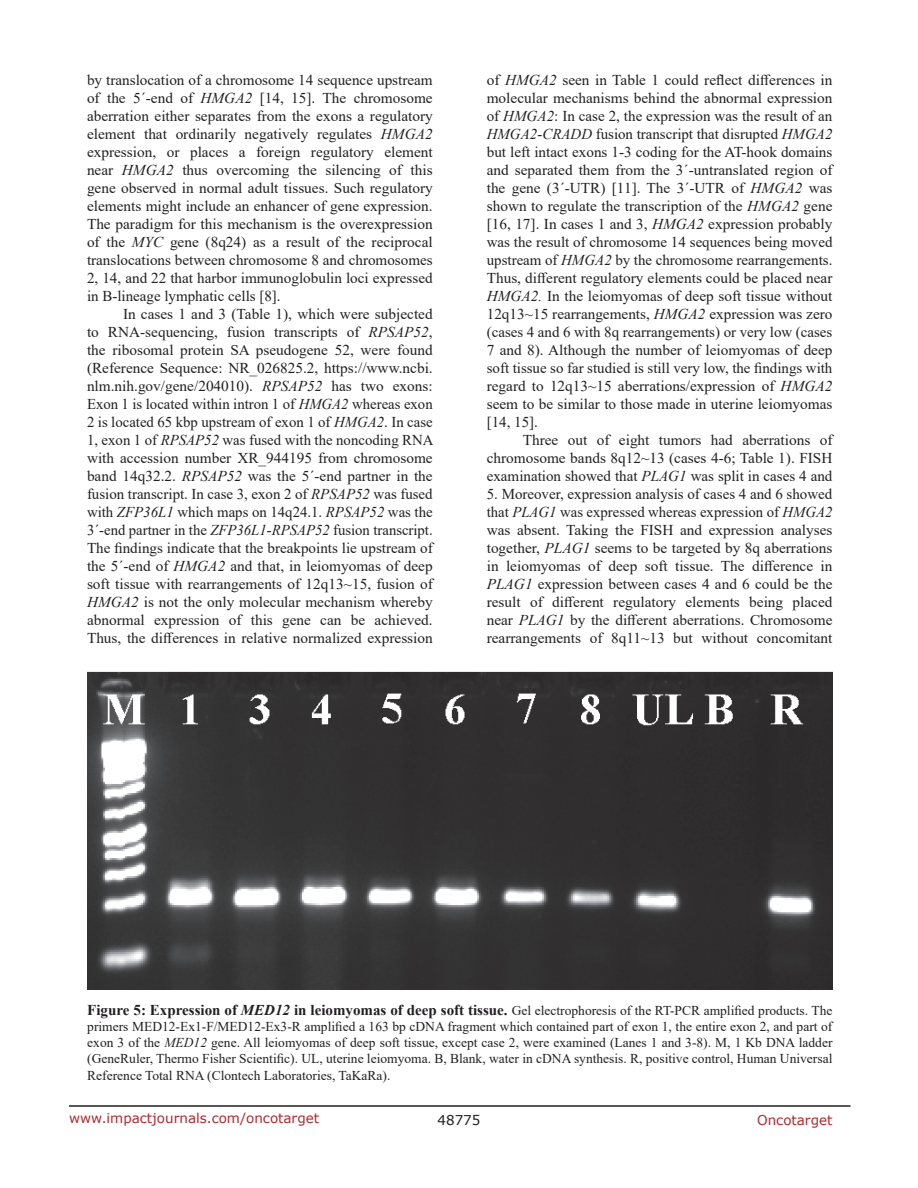
<style>
.page{position:relative;width:918px;height:1188px;background:#fff}
.page>*{position:absolute;margin:0;border:0;box-sizing:border-box;transform-origin:0 0}
.BodyText{font:15px/18px "Times New Roman";color:#221f22;text-align:justify}
.FigureText{font:13.5px/16.2px "Times New Roman";color:#221f22;text-align:justify}
.t1{font:13.5px "Verdana";color:#ac2b31}
.t2{font:13.5px "Verdana";color:#221f22}
.s1{font-style:italic}
.s2{font-weight:700;font-size:15px}
.s3{font-weight:700;font-style:italic;font-size:15px}
</style>
<div class="page">
<hr style="left:69px;top:1105px;width:781px;height:2px;background:#231f20">
<img style="left:87px;top:672px;width:745px;height:318px">
<p class="BodyText" style="left:87px;top:71px;width:347px">by translocation of a chromosome 14 sequence upstream of the 5´-end of <span class="s1">HMGA2</span> [14, 15]. The chromosome aberration either separates from the exons a regulatory element that ordinarily negatively regulates <span class="s1">HMGA2 </span>expression, or places a foreign regulatory element near <span class="s1">HMGA2</span> thus overcoming the silencing of this gene observed in normal adult tissues. Such regulatory elements might include an enhancer of gene expression.<br>The paradigm for this mechanism is the overexpression of the <span class="s1">MYC</span> gene (8q24) as a result of the reciprocal translocations between chromosome 8 and chromosomes 2, 14, and 22 that harbor immunoglobulin loci expressed in B-lineage lymphatic cells [8].</p>
<p class="BodyText" style="left:87px;top:305px;width:348px;text-indent:36px">In cases 1 and 3 (Table 1), which were subjected to RNA-sequencing, fusion transcripts of <span class="s1">RPSAP52</span>, the ribosomal protein SA pseudogene 52, were found (Reference Sequence: NR_026825.2, https://www.ncbi. nlm.nih.gov/gene/204010). <span class="s1">RPSAP52</span> has two exons:<br>Exon 1 is located within intron 1 of <span class="s1">HMGA2</span> whereas exon 2 is located 65 kbp upstream of exon 1 of <span class="s1">HMGA2</span>. In case 1, exon 1 of <span class="s1">RPSAP52</span> was fused with the noncoding RNA with accession number XR_944195 from chromosome band 14q32.2. <span class="s1">RPSAP52</span> was the 5´-end partner in the fusion transcript. In case 3, exon 2 of <span class="s1">RPSAP52</span> was fused with <span class="s1">ZFP36L1</span> which maps on 14q24.1. <span class="s1">RPSAP52</span> was the 3´-end partner in the <span class="s1">ZFP36L1-RPSAP52</span> fusion transcript.<br>The findings indicate that the breakpoints lie upstream of the 5´-end of <span class="s1">HMGA2</span> and that, in leiomyomas of deep soft tissue with rearrangements of 12q13~15, fusion of <span class="s1">HMGA2</span> is not the only molecular mechanism whereby abnormal expression of this gene can be achieved.<br>Thus, the differences in relative normalized expression</p>
<p class="BodyText" style="left:487px;top:71px;width:347px">of <span class="s1">HMGA2</span> seen in Table 1 could reflect differences in molecular mechanisms behind the abnormal expression of <span class="s1">HMGA2</span>: In case 2, the expression was the result of an <span class="s1">HMGA2-CRADD</span> fusion transcript that disrupted <span class="s1">HMGA2 </span>but left intact exons 1-3 coding for the AT-hook domains and separated them from the 3´-untranslated region of the gene (3´-UTR) [11]. The 3´-UTR of <span class="s1">HMGA2</span> was shown to regulate the transcription of the <span class="s1">HMGA2</span> gene [16, 17]. In cases 1 and 3, <span class="s1">HMGA2</span> expression probably was the result of chromosome 14 sequences being moved upstream of <span class="s1">HMGA2</span> by the chromosome rearrangements.<br>Thus, different regulatory elements could be placed near <span class="s1">HMGA2.</span> In the leiomyomas of deep soft tissue without 12q13~15 rearrangements, <span class="s1">HMGA2</span> expression was zero (cases 4 and 6 with 8q rearrangements) or very low (cases 7 and 8). Although the number of leiomyomas of deep soft tissue so far studied is still very low, the findings with regard to 12q13~15 aberrations/expression of <span class="s1">HMGA2 </span>seem to be similar to those made in uterine leiomyomas [14, 15].</p>
<p class="BodyText" style="left:487px;top:431px;width:347px;text-indent:36px">Three out of eight tumors had aberrations of chromosome bands 8q12~13 (cases 4-6; Table 1). FISH examination showed that <span class="s1">PLAG1</span> was split in cases 4 and</p>
<p class="BodyText" style="left:487px;top:485px;width:347px">5. Moreover, expression analysis of cases 4 and 6 showed that <span class="s1">PLAG1</span> was expressed whereas expression of <span class="s1">HMGA2 </span>was absent. Taking the FISH and expression analyses together, <span class="s1">PLAG1</span> seems to be targeted by 8q aberrations in leiomyomas of deep soft tissue. The difference in <span class="s1">PLAG1</span> expression between cases 4 and 6 could be the result of different regulatory elements being placed near <span class="s1">PLAG1</span> by the different aberrations. Chromosome rearrangements of 8q11~13 but without concomitant</p>
<p class="FigureText" style="left:87px;top:1002px;width:747px"><span class="s2">Figure 5: Expression of</span> <span class="s3">MED12</span> <span class="s2">in leiomyomas of deep soft tissue.</span> Gel electrophoresis of the RT-PCR amplified products. The primers MED12-Ex1-F/MED12-Ex3-R amplified a 163 bp cDNA fragment which contained part of exon 1, the entire exon 2, and part of exon 3 of the <span class="s1">MED12</span> gene. All leiomyomas of deep soft tissue, except case 2, were examined (Lanes 1 and 3-8). M, 1 Kb DNA ladder (GeneRuler, Thermo Fisher Scientific). UL, uterine leiomyoma. B, Blank, water in cDNA synthesis. R, positive control, Human Universal Reference Total RNA (Clontech Laboratories, TaKaRa).</p>
<p class="t1" style="left:69px;top:1109px;width:252px">www.impactjournals.com/oncotarget</p>
<p class="t2" style="left:438px;top:1111px;width:44px">48775</p>
<p class="t1" style="left:757px;top:1111px;width:77px">Oncotarget</p>
</div>
